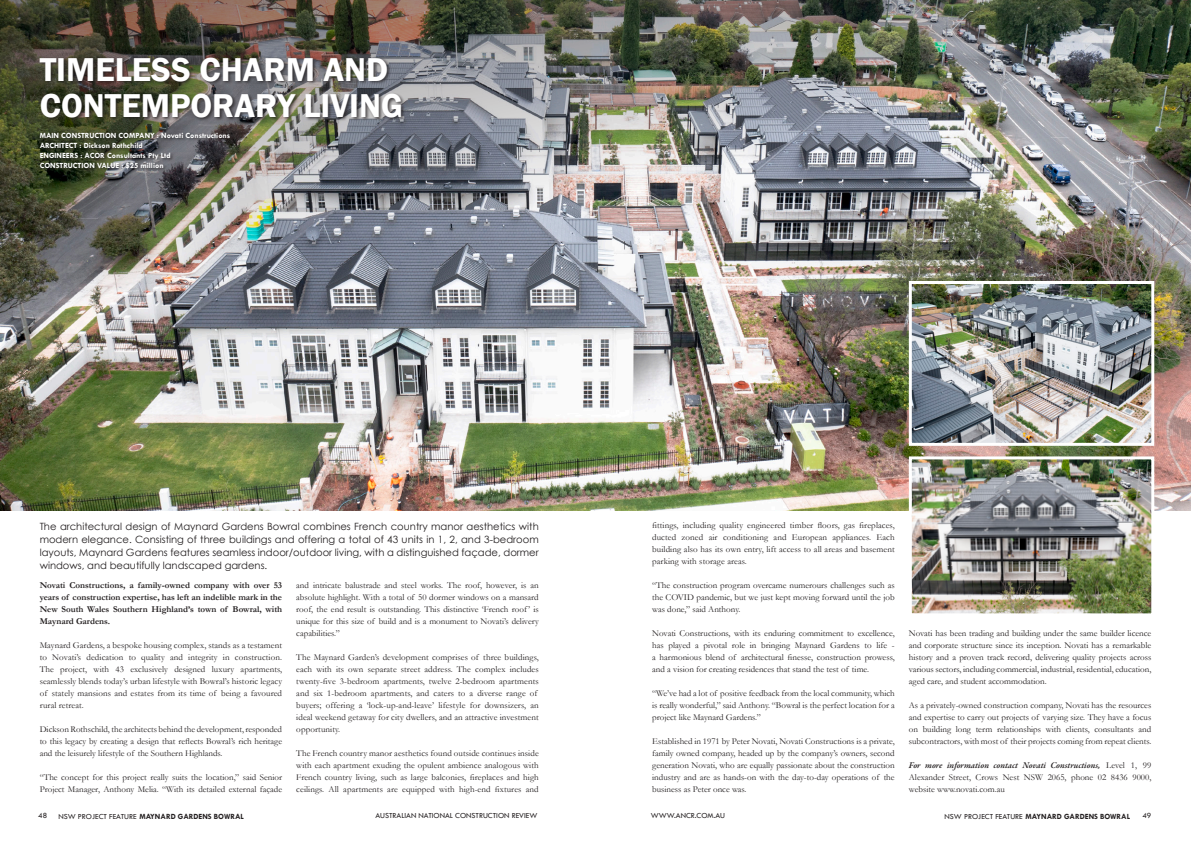
<style>
.page{position:relative;width:1191px;height:842px;background:#fff}
.page>*{position:absolute;margin:0;border:0;box-sizing:border-box;transform-origin:0 0}
.t1{font:600 34px/36px "Franklin Gothic";color:#fff}
.t2{font:10px/13px "Century Gothic";color:#231f20;text-align:justify}
.t3{font:9px/12px "Garamond";color:#231f20;text-align:justify}
.t4{font:700 9px/12px "Garamond";color:#231f20;text-align:justify}
.t5{font:italic 600 9px "Garamond Premr Pro";letter-spacing:-.005em;color:#231f20}
.t6{font:700 8px "Tw Cen";color:#fff}
.t7{font:700 8px "Tw Cen";color:#231f20}
.t8{font:8px "Tw Cen";color:#231f20}
.s1{font-family:"Garamond";font-weight:400;font-style:normal}
.s2{font-weight:400}
</style>
<div class="page">
<img style="left:0;top:0;width:1191px;height:510px">
<img style="left:0;top:0;width:1185px;height:325px">
<img style="left:907px;top:279px;width:248px;height:168px">
<img style="left:907px;top:455px;width:248px;height:159px">
<div style="left:39px;top:56px;width:367px;height:66px;background:#231f20;opacity:.75"></div>
<div style="left:39px;top:132px;width:196px;height:42px;background:#231f20;opacity:.75"></div>
<p class="t1" style="left:40px;top:52px;width:365px">TIMELESS CHARM AND<br>CONTEMPORARY LIVING</p>
<p class="t6" style="left:40px;top:130px;width:192px">MAIN CONSTRUCTION COMPANY : Novati Constructions</p>
<p class="t6" style="left:40px;top:140px;width:105px">ARCHITECT : Dickson Rothchild</p>
<p class="t6" style="left:40px;top:150px;width:132px">ENGINEERS : ACOR Consultants Pty Ltd</p>
<p class="t6" style="left:40px;top:160px;width:125px">CONSTRUCTION VALUE : $25 million</p>
<p class="t2" style="left:40px;top:520px;width:500px">The architectural design of Maynard Gardens Bowral combines French country manor aesthetics with modern elegance. Consisting of three buildings and offering a total of 43 units in 1, 2, and 3-bedroom layouts, Maynard Gardens features seamless indoor/outdoor living, with a distinguished façade, dormer windows, and beautifully landscaped gardens.</p>
<p class="t3" style="left:296px;top:579px;width:244px">and intricate balustrade and steel works. The roof, however, is an absolute highlight. With a total of 50 dormer windows on a mansard roof, the end result is outstanding. This distinctive ‘French roof ’ is unique for this size of build and is a monument to Novati’s delivery capabilities.”</p>
<p class="t3" style="left:296px;top:651px;width:244px;text-align:left">The Maynard Garden’s development comprises of three buildings, each with its own separate street address. The complex includes twenty-five 3-bedroom apartments, twelve 2-bedroom apartments and six 1-bedroom apartments, and caters to a diverse range of buyers; offering a ‘lock-up-and-leave’ lifestyle for downsizers, an ideal weekend getaway for city dwellers, and an attractive investment opportunity.</p>
<p class="t3" style="left:296px;top:747px;width:244px">The French country manor aesthetics found outside continues inside with each apartment exuding the opulent ambience analogous with French country living, such as large balconies, fireplaces and high ceilings. All apartments are equipped with high-end fixtures and</p>
<p class="t4" style="left:40px;top:579px;width:244px">Novati Constructions, a family-owned company with over 53 years of construction expertise, has left an indelible mark in the New South Wales Southern Highland’s town of Bowral, with Maynard Gardens.</p>
<p class="t3" style="left:40px;top:639px;width:244px">Maynard Gardens, a bespoke housing complex, stands as a testament to Novati’s dedication to quality and integrity in construction.<br>The project, with 43 exclusively designed luxury apartments, seamlessly blends today’s urban lifestyle with Bowral’s historic legacy of stately mansions and estates from its time of being a favoured rural retreat.</p>
<p class="t3" style="left:40px;top:723px;width:244px">Dickson Rothschild, the architects behind the development, responded to this legacy by creating a design that reflects Bowral’s rich heritage and the leisurely lifestyle of the Southern Highlands.</p>
<p class="t3" style="left:40px;top:771px;width:244px">“The concept for this project really suits the location,” said Senior<br>Project Manager, Anthony Melia. “With its detailed external façade</p>
<p class="t3" style="left:652px;top:519px;width:244px">fittings, including quality engineered timber floors, gas fireplaces, ducted zoned air conditioning and European appliances. Each building also has its own entry, lift access to all areas and basement parking with storage areas.</p>
<p class="t3" style="left:652px;top:579px;width:244px">“The construction program overcame numerours challenges such as the COVID pandemic, but we just kept moving forward until the job was done,” said Anthony.</p>
<p class="t3" style="left:652px;top:627px;width:244px">Novati Constructions, with its enduring commitment to excellence, has played a pivotal role in bringing Maynard Gardens to life - a harmonious blend of architectural finesse, construction prowess, and a vision for creating residences that stand the test of time.</p>
<p class="t3" style="left:652px;top:687px;width:244px">“We’ve had a lot of positive feedback from the local community, which is really wonderful,” said Anthony. “Bowral is the perfect location for a project like Maynard Gardens.”</p>
<p class="t3" style="left:652px;top:735px;width:244px">Established in 1971 by Peter Novati, Novati Constructions is a private, family owned company, headed up by the company’s owners, second generation Novati, who are equally passionate about the construction industry and are as hands-on with the day-to-day operations of the business as Peter once was.</p>
<p class="t3" style="left:909px;top:627px;width:244px">Novati has been trading and building under the same builder licence and corporate structure since its inception. Novati has a remarkable history and a proven track record, delivering quality projects across various sectors, including commercial, industrial, residential, education, aged care, and student accommodation.</p>
<p class="t3" style="left:909px;top:699px;width:244px">As a privately-owned construction company, Novati has the resources and expertise to carry out projects of varying size. They have a focus on building long term relationships with clients, consultants and subcontractors, with most of their projects coming from repeat clients.</p>
<p class="t5" style="left:909px;top:760px;width:244px">For more information contact Novati Constructions, <span class="s1">Level 1, 99</span></p>
<p class="t3" style="left:909px;top:771px;width:244px">Alexander Street, Crows Nest NSW 2065, phone 02 8436 9000, website www.novati.com.au</p>
<p class="t8" style="left:38px;top:811px;width:10px">48</p>
<p class="t7" style="left:58px;top:811px;width:187px"><span class="s2">NSW PROJECT FEATURE</span> MAYNARD GARDENS BOWRAL</p>
<p class="t8" style="left:375px;top:811px;width:163px">AUSTRALIAN NATIONAL CONSTRUCTION REVIEW</p>
<p class="t8" style="left:651px;top:811px;width:76px">WWW.ANCR.COM.AU</p>
<p class="t7" style="left:944px;top:811px;width:187px"><span class="s2">NSW PROJECT FEATURE</span> MAYNARD GARDENS BOWRAL</p>
<p class="t8" style="left:1142px;top:811px;width:10px">49</p>
</div>
